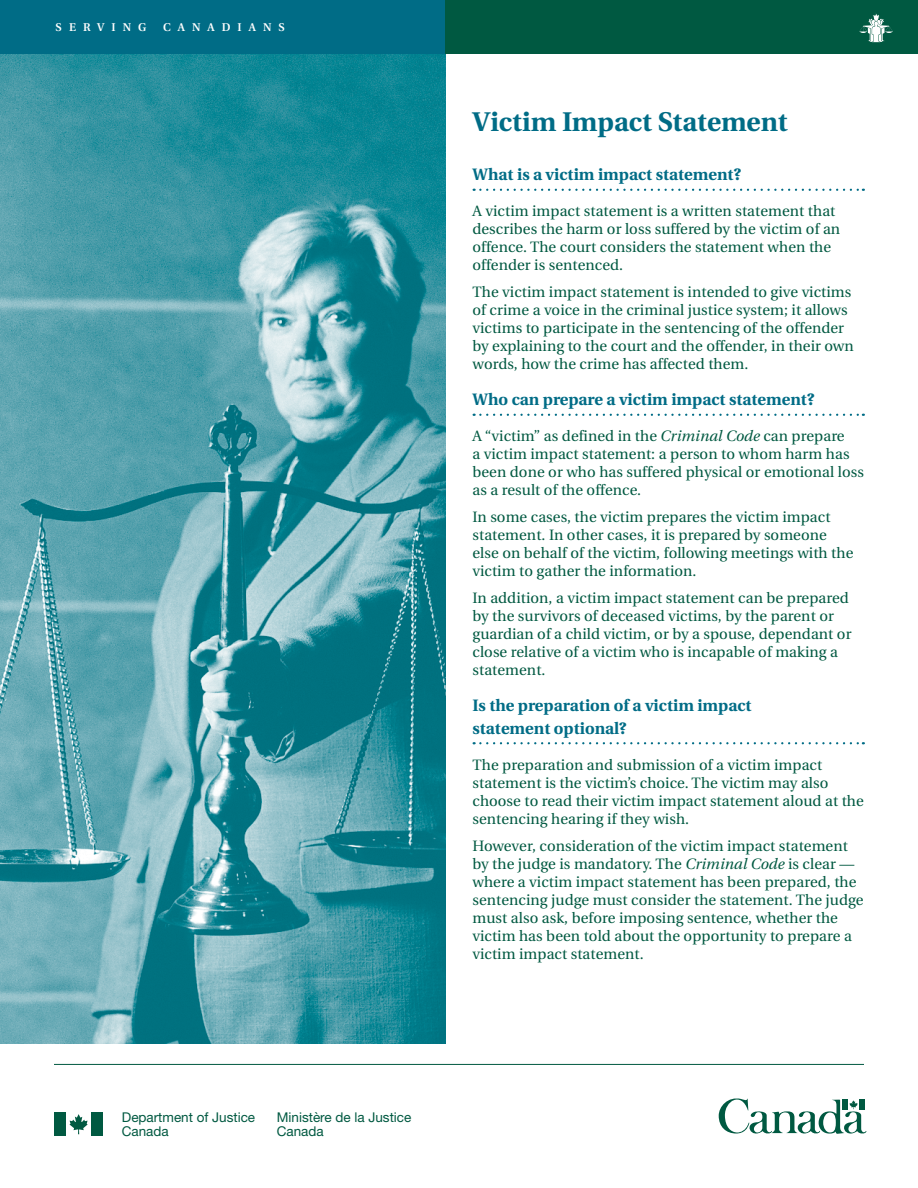
<style>
.page{position:relative;width:918px;height:1188px;background:#fff}
.page>*{position:absolute;margin:0;border:0;box-sizing:border-box;transform-origin:0 0}
.t1{font:700 27px "Utopia";color:#006c86}
.t2{font:700 16.5px/22.5px "Utopia";color:#006c86}
.t3{font:15px/18px "Utopia";letter-spacing:.005em;color:#005941}
.t4{font:13.5px/13.5px "Helvetica Neue";color:#005941}
.t5{font:600 11.25px "Utopia";letter-spacing:.625em;color:#fff}
.s1{font-style:italic}
</style>
<div class="page">
<div style="left:0;top:0;width:459px;height:54px;background:#006c86"></div>
<div style="left:446px;top:0;width:472px;height:54px;background:#005941"></div>
<svg style="left:859px;top:13px;width:34px;height:29px"></svg>
<div style="left:55px;top:1113px;width:11px;height:23px;background:#005941"></div>
<div style="left:91px;top:1113px;width:11px;height:23px;background:#005941"></div>
<svg style="left:69px;top:1114px;width:19px;height:20px"></svg>
<svg style="left:719px;top:1098px;width:148px;height:36px"></svg>
<hr style="left:54px;top:1064px;width:810px;height:1px;background:#005941">
<svg style="left:474px;top:189px;width:390px;height:2px"></svg>
<svg style="left:474px;top:414px;width:390px;height:2px"></svg>
<svg style="left:474px;top:742px;width:390px;height:2px"></svg>
<img style="left:0;top:54px;width:446px;height:990px">
<p class="t5" style="left:56px;top:21px;width:92px">SERVING</p>
<p class="t5" style="left:163px;top:21px;width:123px">CANADIANS</p>
<p class="t4" style="left:122px;top:1111px;width:135px">Department of Justice<br>Canada</p>
<p class="t4" style="left:277px;top:1111px;width:136px">Ministère de la Justice<br>Canada</p>
<h1 class="t1" style="left:472px;top:106px;width:317px">Victim Impact Statement</h1>
<p class="t2" style="left:472px;top:163px;width:270px">What is a victim impact statement?</p>
<p class="t3" style="left:472px;top:202px;width:369px">A victim impact statement is a written statement that describes the harm or loss suffered by the victim of an offence. The court considers the statement when the offender is sentenced.</p>
<p class="t3" style="left:472px;top:283px;width:383px">The victim impact statement is intended to give victims of crime a voice in the criminal justice system; it allows victims to participate in the sentencing of the offender by explaining to the court and the offender, in their own words, how the crime has affected them.</p>
<p class="t2" style="left:472px;top:388px;width:344px">Who can prepare a victim impact statement?</p>
<p class="t3" style="left:472px;top:427px;width:393px">A “victim” as defined in the <span class="s1">Criminal Code</span> can prepare<br>a victim impact statement: a person to whom harm has been done or who has suffered physical or emotional loss as a result of the offence.</p>
<p class="t3" style="left:472px;top:508px;width:382px">In some cases, the victim prepares the victim impact statement. In other cases, it is prepared by someone else on behalf of the victim, following meetings with the victim to gather the information.</p>
<p class="t3" style="left:472px;top:589px;width:381px">In addition, a victim impact statement can be prepared by the survivors of deceased victims, by the parent or guardian of a child victim, or by a spouse, dependant or close relative of a victim who is incapable of making a statement.</p>
<p class="t2" style="left:472px;top:694px;width:281px">Is the preparation of a victim impact statement optional?</p>
<p class="t3" style="left:472px;top:756px;width:393px">The preparation and submission of a victim impact statement is the victim’s choice. The victim may also choose to read their victim impact statement aloud at the sentencing hearing if they wish.</p>
<p class="t3" style="left:472px;top:837px;width:393px">However, consideration of the victim impact statement by the judge is mandatory. The <span class="s1">Criminal Code</span> is clear — where a victim impact statement has been prepared, the sentencing judge must consider the statement. The judge must also ask, before imposing sentence, whether the victim has been told about the opportunity to prepare a victim impact statement.</p>
</div>
